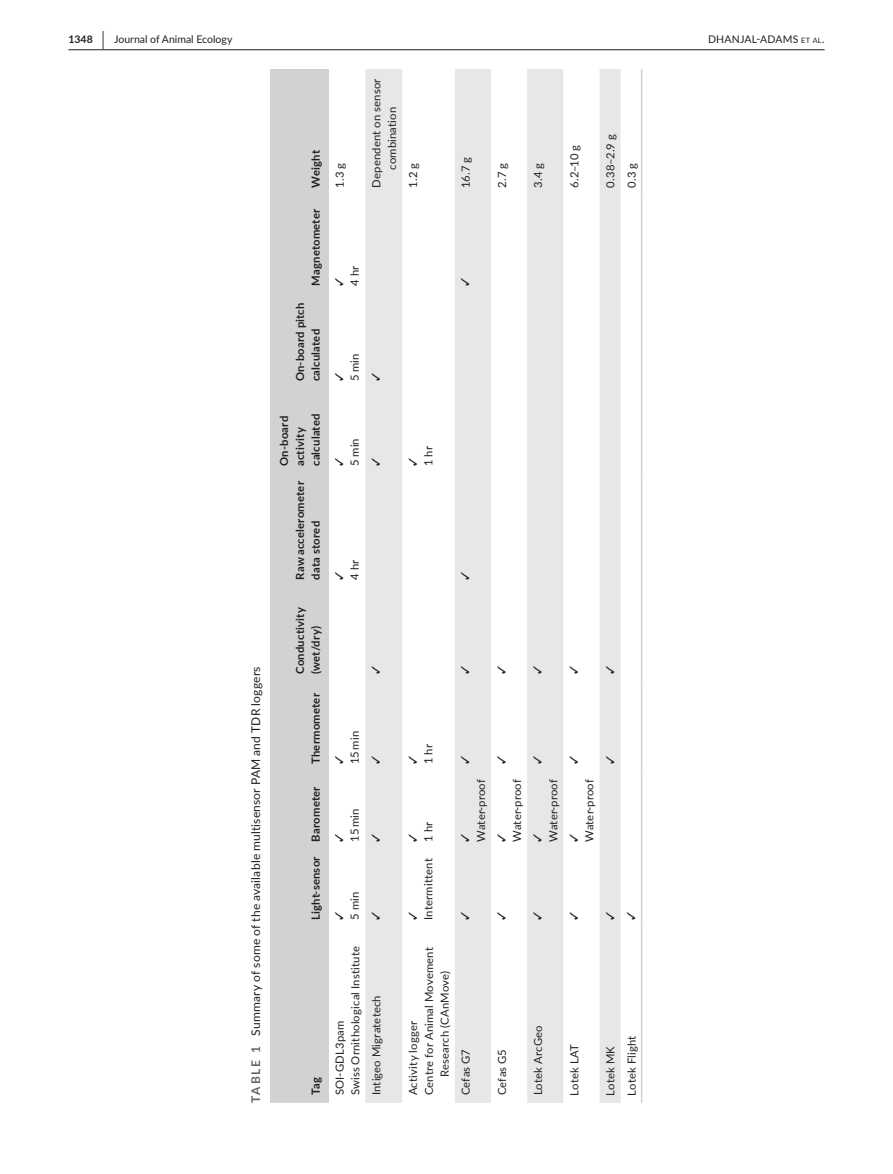
<style>
.page{position:relative;width:893px;height:1174px;background:#fff}
.page>*{position:absolute;margin:0;border:0;box-sizing:border-box;transform-origin:0 0}
.t1{font:12px "Lato";letter-spacing:.015em;color:#231f20}
.t2{font:11.25px/15.8px "Lato";letter-spacing:.015em;color:#231f20}
.t3{font:700 11.25px/15.8px "Lato";letter-spacing:.02em;color:#231f20}
.t4{font:11.25px "STIX";color:#231f20}
.t5{font:10.5px "Lato";color:#231f20}
.t6{font:10.5px "Lato";letter-spacing:.02em;color:#231f20}
.t7{font:700 10.5px "Lato";color:#231f20}
.s1{font-size:19.5px}
.s2{font-size:7.35px}
.s3{font-style:inherit}
.s4{font-weight:700;color:#636366}
</style>
<div class="page">
<hr style="left:68px;top:49px;width:756px;height:1px;background:#231f20">
<div style="left:270px;top:69px;width:59px;height:1033px;background:#d1d2d4"></div>
<svg style="left:365px;top:69px;width:256px;height:1033px"></svg>
<hr style="left:641px;top:927px;width:1px;height:175px;background:#d1d2d4">
<hr style="left:641px;top:849px;width:1px;height:78px;background:#d1d2d4">
<hr style="left:641px;top:771px;width:1px;height:78px;background:#d1d2d4">
<hr style="left:641px;top:681px;width:1px;height:90px;background:#d1d2d4">
<hr style="left:641px;top:587px;width:1px;height:94px;background:#d1d2d4">
<hr style="left:641px;top:474px;width:1px;height:113px;background:#d1d2d4">
<hr style="left:641px;top:389px;width:1px;height:85px;background:#d1d2d4">
<hr style="left:641px;top:293px;width:1px;height:96px;background:#d1d2d4">
<hr style="left:641px;top:195px;width:1px;height:98px;background:#d1d2d4">
<hr style="left:641px;top:69px;width:1px;height:126px;background:#d1d2d4">
<p class="t7" style="left:68px;top:31px;width:37px">1348 <span class="s1">|</span></p>
<p class="t5" style="left:114px;top:31px;width:120px">Journal of Animal Ecology</p>
<p class="t6" style="left:708px;top:31px;width:118px">DHANJAL--ADAMS <span class="s2">et al</span><span class="s3">.</span></p>
<p class="t1" style="left:247px;top:1102px;width:438px;rotate:-90deg"><span class="s4">TABLE 1</span> Summary of some of the available multisensor PAM and TDR loggers</p>
<p class="t3" style="left:307px;top:188px;width:39px;rotate:-90deg">Weight</p>
<p class="t3" style="left:307px;top:286px;width:78px;rotate:-90deg">Magnetometer</p>
<p class="t3" style="left:292px;top:381px;width:80px;rotate:-90deg">On-board pitch calculated</p>
<p class="t2" style="left:331px;top:188px;width:26px;rotate:-90deg">1.3 g</p>
<p class="t2" style="left:368px;top:170px;width:93px;text-indent:-18px;rotate:-90deg">Dependent on sensor combination</p>
<p class="t2" style="left:405px;top:188px;width:27px;rotate:-90deg">1.2 g</p>
<p class="t4" style="left:332px;top:286px;width:10px;rotate:-90deg">✓</p>
<p class="t2" style="left:346px;top:286px;width:21px;rotate:-90deg">4 hr</p>
<p class="t2" style="left:346px;top:381px;width:29px;rotate:-90deg">5 min</p>
<p class="t4" style="left:332px;top:381px;width:10px;rotate:-90deg">✓</p>
<p class="t4" style="left:368px;top:381px;width:10px;rotate:-90deg">✓</p>
<p class="t2" style="left:457px;top:188px;width:33px;rotate:-90deg">16.7 g</p>
<p class="t2" style="left:494px;top:188px;width:26px;rotate:-90deg">2.7 g</p>
<p class="t2" style="left:530px;top:188px;width:26px;rotate:-90deg">3.4 g</p>
<p class="t2" style="left:566px;top:188px;width:44px;rotate:-90deg">6.2–10 g</p>
<p class="t2" style="left:602px;top:188px;width:55px;rotate:-90deg">0.38–2.9 g</p>
<p class="t2" style="left:623px;top:188px;width:26px;rotate:-90deg">0.3 g</p>
<p class="t4" style="left:458px;top:286px;width:10px;rotate:-90deg">✓</p>
<p class="t3" style="left:276px;top:466px;width:54px;rotate:-90deg">On-board activity calculated</p>
<p class="t3" style="left:292px;top:579px;width:100px;rotate:-90deg">Raw accelerometer data stored</p>
<p class="t3" style="left:292px;top:674px;width:68px;rotate:-90deg">Conductivity (wet/dry)</p>
<p class="t3" style="left:307px;top:764px;width:72px;rotate:-90deg">Thermometer</p>
<p class="t3" style="left:307px;top:841px;width:57px;rotate:-90deg">Barometer</p>
<p class="t3" style="left:307px;top:920px;width:65px;rotate:-90deg">Light-sensor</p>
<p class="t3" style="left:307px;top:1095px;width:19px;rotate:-90deg">Tag</p>
<p class="t2" style="left:346px;top:466px;width:29px;rotate:-90deg">5 min</p>
<p class="t4" style="left:332px;top:466px;width:10px;rotate:-90deg">✓</p>
<p class="t4" style="left:368px;top:466px;width:10px;rotate:-90deg">✓</p>
<p class="t4" style="left:332px;top:579px;width:10px;rotate:-90deg">✓</p>
<p class="t2" style="left:346px;top:579px;width:21px;rotate:-90deg">4 hr</p>
<p class="t4" style="left:368px;top:674px;width:10px;rotate:-90deg">✓</p>
<p class="t2" style="left:346px;top:764px;width:35px;rotate:-90deg">15 min</p>
<p class="t4" style="left:332px;top:764px;width:10px;rotate:-90deg">✓</p>
<p class="t4" style="left:368px;top:764px;width:10px;rotate:-90deg">✓</p>
<p class="t2" style="left:346px;top:841px;width:35px;rotate:-90deg">15 min</p>
<p class="t4" style="left:332px;top:841px;width:10px;rotate:-90deg">✓</p>
<p class="t4" style="left:368px;top:841px;width:10px;rotate:-90deg">✓</p>
<p class="t2" style="left:346px;top:920px;width:29px;rotate:-90deg">5 min</p>
<p class="t4" style="left:332px;top:920px;width:10px;rotate:-90deg">✓</p>
<p class="t4" style="left:368px;top:920px;width:10px;rotate:-90deg">✓</p>
<p class="t2" style="left:331px;top:1095px;width:151px;rotate:-90deg">SOI-GDL3pam<br>Swiss Ornithological Institute</p>
<p class="t2" style="left:368px;top:1095px;width:102px;rotate:-90deg">Intigeo Migratetech</p>
<p class="t4" style="left:405px;top:466px;width:10px;rotate:-90deg">✓</p>
<p class="t2" style="left:420px;top:466px;width:21px;rotate:-90deg">1 hr</p>
<p class="t4" style="left:458px;top:579px;width:10px;rotate:-90deg">✓</p>
<p class="t4" style="left:458px;top:674px;width:10px;rotate:-90deg">✓</p>
<p class="t4" style="left:494px;top:674px;width:10px;rotate:-90deg">✓</p>
<p class="t4" style="left:530px;top:674px;width:10px;rotate:-90deg">✓</p>
<p class="t4" style="left:566px;top:674px;width:10px;rotate:-90deg">✓</p>
<p class="t4" style="left:602px;top:674px;width:10px;rotate:-90deg">✓</p>
<p class="t4" style="left:405px;top:764px;width:10px;rotate:-90deg">✓</p>
<p class="t2" style="left:420px;top:764px;width:21px;rotate:-90deg">1 hr</p>
<p class="t4" style="left:405px;top:841px;width:10px;rotate:-90deg">✓</p>
<p class="t2" style="left:420px;top:841px;width:21px;rotate:-90deg">1 hr</p>
<p class="t2" style="left:420px;top:920px;width:63px;rotate:-90deg">Intermittent</p>
<p class="t4" style="left:405px;top:920px;width:10px;rotate:-90deg">✓</p>
<p class="t4" style="left:458px;top:764px;width:10px;rotate:-90deg">✓</p>
<p class="t4" style="left:494px;top:764px;width:10px;rotate:-90deg">✓</p>
<p class="t4" style="left:530px;top:764px;width:10px;rotate:-90deg">✓</p>
<p class="t4" style="left:566px;top:764px;width:10px;rotate:-90deg">✓</p>
<p class="t4" style="left:602px;top:764px;width:10px;rotate:-90deg">✓</p>
<p class="t2" style="left:473px;top:841px;width:64px;rotate:-90deg">Water-proof</p>
<p class="t4" style="left:458px;top:841px;width:10px;rotate:-90deg">✓</p>
<p class="t2" style="left:509px;top:841px;width:64px;rotate:-90deg">Water-proof</p>
<p class="t4" style="left:494px;top:841px;width:10px;rotate:-90deg">✓</p>
<p class="t2" style="left:545px;top:841px;width:64px;rotate:-90deg">Water-proof</p>
<p class="t4" style="left:530px;top:841px;width:10px;rotate:-90deg">✓</p>
<p class="t2" style="left:581px;top:841px;width:64px;rotate:-90deg">Water-proof</p>
<p class="t4" style="left:566px;top:841px;width:10px;rotate:-90deg">✓</p>
<p class="t4" style="left:458px;top:920px;width:10px;rotate:-90deg">✓</p>
<p class="t4" style="left:494px;top:920px;width:10px;rotate:-90deg">✓</p>
<p class="t4" style="left:530px;top:920px;width:10px;rotate:-90deg">✓</p>
<p class="t4" style="left:566px;top:920px;width:10px;rotate:-90deg">✓</p>
<p class="t4" style="left:602px;top:920px;width:10px;rotate:-90deg">✓</p>
<p class="t2" style="left:421px;top:1095px;width:150px;rotate:-90deg">Centre for Animal Movement</p>
<p class="t2" style="left:436px;top:1077px;width:108px;rotate:-90deg">Research (CAnMove)</p>
<p class="t2" style="left:405px;top:1095px;width:76px;rotate:-90deg">Activity logger</p>
<p class="t2" style="left:457px;top:1095px;width:48px;rotate:-90deg">Cefas G7</p>
<p class="t2" style="left:494px;top:1095px;width:48px;rotate:-90deg">Cefas G5</p>
<p class="t2" style="left:530px;top:1095px;width:72px;rotate:-90deg">Lotek ArcGeo</p>
<p class="t2" style="left:566px;top:1095px;width:53px;rotate:-90deg">Lotek LAT</p>
<p class="t2" style="left:602px;top:1095px;width:51px;rotate:-90deg">Lotek MK</p>
<p class="t4" style="left:624px;top:920px;width:10px;rotate:-90deg">✓</p>
<p class="t2" style="left:623px;top:1095px;width:61px;rotate:-90deg">Lotek Flight</p>
</div>
